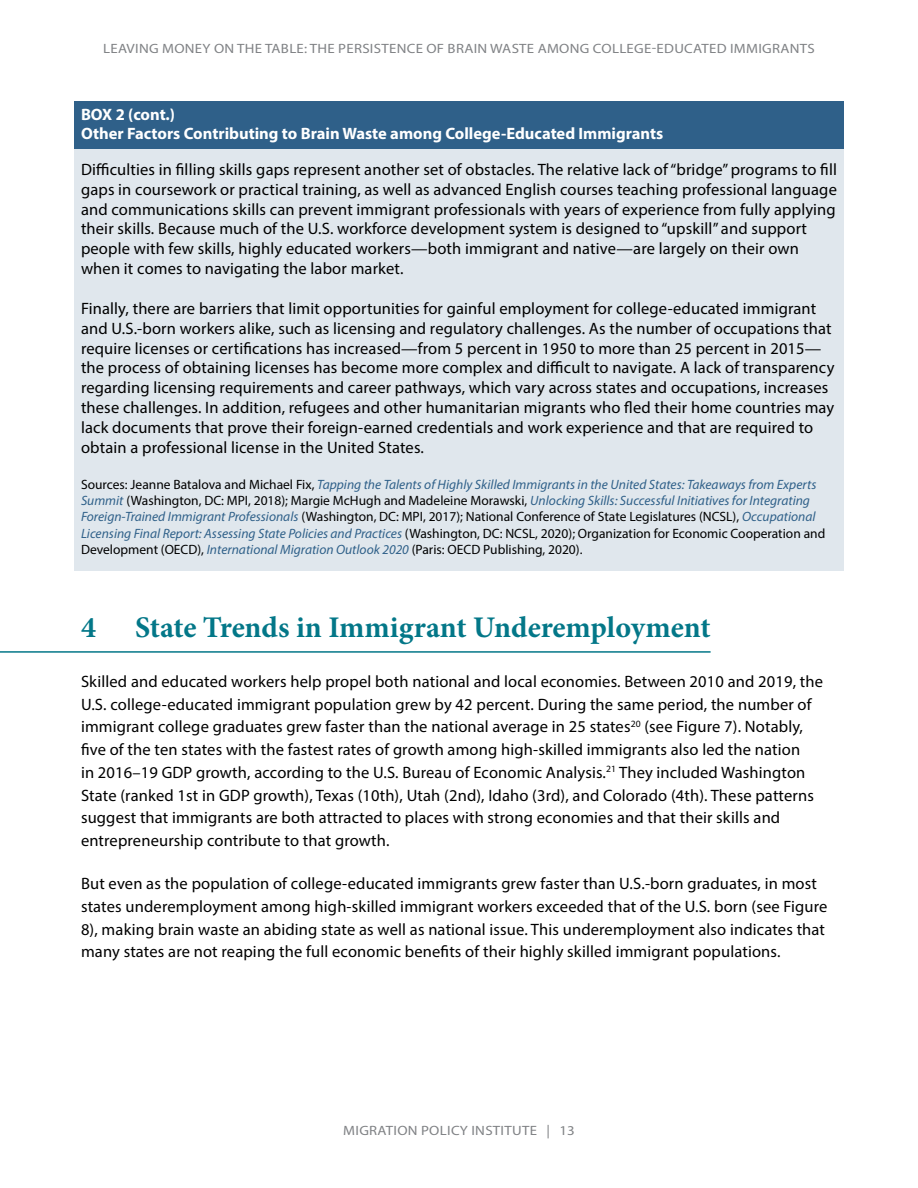
<style>
.page{position:relative;width:918px;height:1188px;background:#fff}
.page>*{position:absolute;margin:0;border:0;box-sizing:border-box;transform-origin:0 0}
.t1{font:700 30px "Minion Pro";letter-spacing:-.005em;color:#037788}
.t2{font:16.5px/19.8px "Myriad Pro";letter-spacing:.01em;color:#000}
.t3{font:700 16.5px/18.1px "Myriad Pro";color:#fff}
.t4{font:italic 13.5px/16.2px "Myriad Pro";color:#2f6089}
.t5{font:13.5px "Myriad Pro";letter-spacing:.02em;color:#808285;scale:1.1 1}
.s1{font-style:normal;color:#000}
</style>
<div class="page">
<hr style="left:0;top:651px;width:711px;height:2px;background:#037788">
<div style="left:74px;top:101px;width:770px;height:71px;background:#2f6089"></div>
<div style="left:74px;top:149px;width:770px;height:143px;background:#e0e7ed"></div>
<div style="left:74px;top:288px;width:770px;height:182px;background:#e0e7ed"></div>
<div style="left:74px;top:465px;width:770px;height:106px;background:#e0e7ed"></div>
<p class="t5" style="left:103px;top:40px;width:649px">LEAVING MONEY ON THE TABLE: THE PERSISTENCE OF BRAIN WASTE AMONG COLLEGE-EDUCATED IMMIGRANTS</p>
<p class="t3" style="left:81px;top:105px;width:584px">BOX 2 (cont.)<br>Other Factors Contributing to Brain Waste among College-Educated Immigrants</p>
<p class="t2" style="left:81px;top:159px;width:757px">Difficulties in filling skills gaps represent another set of obstacles. The relative lack of “bridge” programs to fill gaps in coursework or practical training, as well as advanced English courses teaching professional language and communications skills can prevent immigrant professionals with years of experience from fully applying their skills. Because much of the U.S. workforce development system is designed to “upskill” and support people with few skills, highly educated workers—both immigrant and native—are largely on their own when it comes to navigating the labor market.</p>
<p class="t2" style="left:81px;top:298px;width:755px">Finally, there are barriers that limit opportunities for gainful employment for college-educated immigrant and U.S.-born workers alike, such as licensing and regulatory challenges. As the number of occupations that require licenses or certifications has increased—from 5 percent in 1950 to more than 25 percent in 2015— the process of obtaining licenses has become more complex and difficult to navigate. A lack of transparency regarding licensing requirements and career pathways, which vary across states and occupations, increases these challenges. In addition, refugees and other humanitarian migrants who fled their home countries may lack documents that prove their foreign-earned credentials and work experience and that are required to obtain a professional license in the United States.</p>
<p class="t4" style="left:81px;top:476px;width:746px"><span class="s1">Sources: Jeanne Batalova and Michael Fix,</span> Tapping the Talents of Highly Skilled Immigrants in the United States: Takeaways from Experts Summit <span class="s1">(Washington, DC: MPI, 2018); Margie McHugh and Madeleine Morawski,</span> Unlocking Skills: Successful Initiatives for Integrating Foreign-Trained Immigrant Professionals <span class="s1">(Washington, DC: MPI, 2017); National Conference of State Legislatures (NCSL),</span> Occupational Licensing Final Report: Assessing State Policies and Practices <span class="s1">(Washington, DC: NCSL, 2020); Organization for Economic Cooperation and Development (OECD),</span> International Migration Outlook 2020 <span class="s1">(Paris: OECD Publishing, 2020).</span></p>
<h1 class="t1" style="left:81px;top:606px;width:16px">4</h1>
<h1 class="t1" style="left:135px;top:606px;width:577px">State Trends in Immigrant Underemployment</h1>
<p class="t2" style="left:81px;top:670px;width:744px;line-height:22.8px">Skilled and educated workers help propel both national and local economies. Between 2010 and 2019, the U.S. college-educated immigrant population grew by 42 percent. During the same period, the number of immigrant college graduates grew faster than the national average in 25 states<sup>20</sup> (see Figure 7). Notably, five of the ten states with the fastest rates of growth among high-skilled immigrants also led the nation<br>in 2016–19 GDP growth, according to the U.S. Bureau of Economic Analysis.<sup>21</sup> They included Washington State (ranked 1st in GDP growth), Texas (10th), Utah (2nd), Idaho (3rd), and Colorado (4th). These patterns suggest that immigrants are both attracted to places with strong economies and that their skills and entrepreneurship contribute to that growth.</p>
<p class="t2" style="left:81px;top:872px;width:748px;line-height:22.8px">But even as the population of college-educated immigrants grew faster than U.S.-born graduates, in most states underemployment among high-skilled immigrant workers exceeded that of the U.S. born (see Figure 8), making brain waste an abiding state as well as national issue. This underemployment also indicates that many states are not reaping the full economic benefits of their highly skilled immigrant populations.</p>
<p class="t5" style="left:343px;top:1122px;width:212px">MIGRATION POLICY INSTITUTE | 13</p>
</div>
